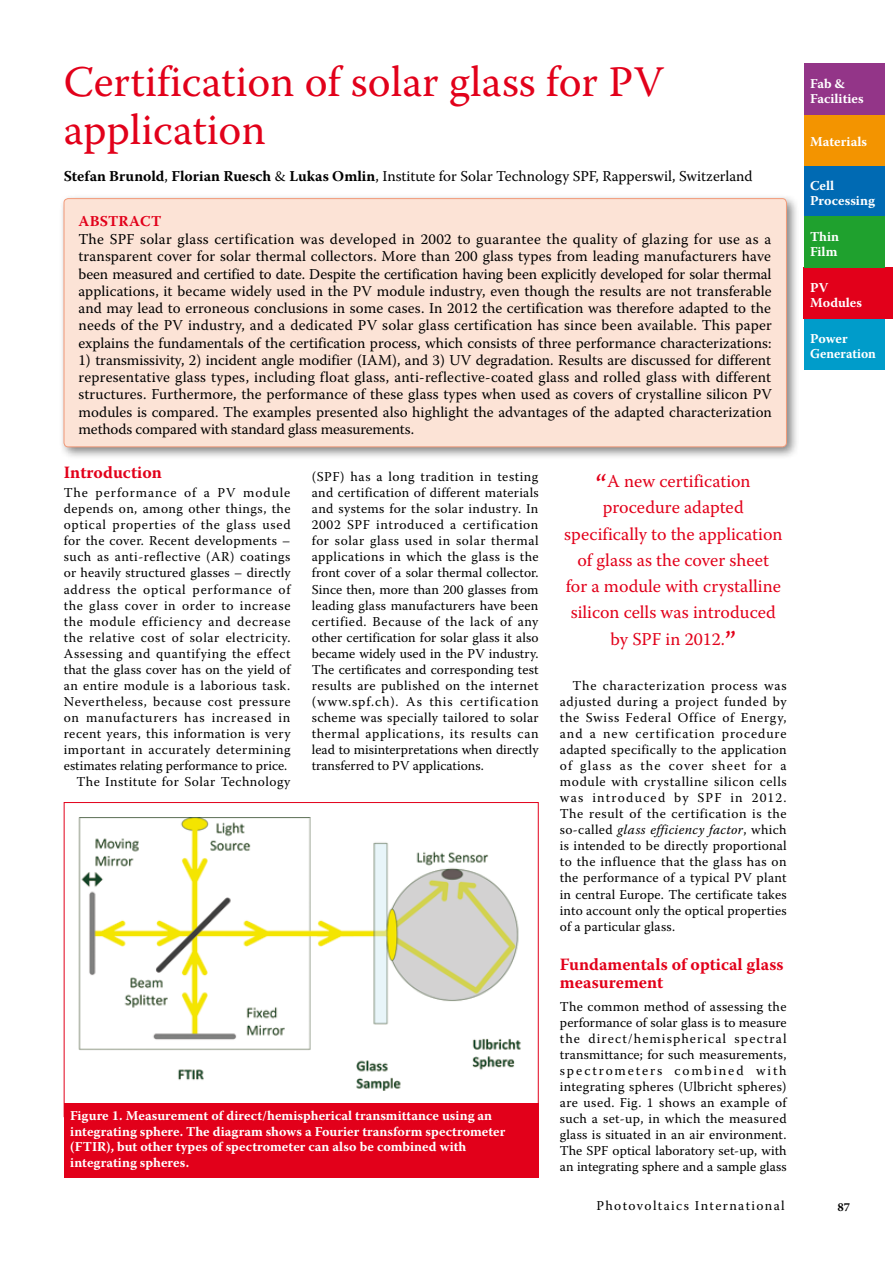
<style>
.page{position:relative;width:893px;height:1263px;background:#fff}
.page>*{position:absolute;margin:0;border:0;box-sizing:border-box;transform-origin:0 0}
.t1{font:43.5px/48px "Warnock Pro";color:#e2001a}
.t2{font:18px/26.2px "Warnock Pro";color:#e2001a;text-align:center}
.t3{font:700 17.25px/18px "Warnock Pro";color:#e2001a}
.t4{font:15px/17.2px "Warnock Pro";color:#000;text-align:justify}
.t5{font:700 15px "Warnock Pro";color:#e2001a}
.t6{font:13.5px/16px "Warnock Pro";letter-spacing:.035em;color:#000;text-align:justify}
.t7{font:700 13.5px/15px "Warnock Pro";color:#fff}
.t8{font:13.5px "Warnock Pro";letter-spacing:.1em;color:#000}
.t9{font:700 12px "Warnock Pro";color:#000}
.s1{font-weight:700}
.s2{font-size:30px}
.s3{font-style:italic}
</style>
<div class="page">
<div style="left:804px;top:319px;width:80px;height:51px;background:#009cca"></div>
<div style="left:804px;top:166px;width:80px;height:51px;background:#006ab3"></div>
<div style="left:804px;top:268px;width:89px;height:51px;background:#e2001a"></div>
<div style="left:804px;top:115px;width:80px;height:51px;background:#f39400"></div>
<div style="left:804px;top:217px;width:80px;height:51px;background:#1fa12e"></div>
<div style="left:804px;top:64px;width:80px;height:51px;background:#933588"></div>
<div style="left:59px;top:193px;width:740px;height:267px;background:#000;opacity:.5"></div>
<div style="left:64px;top:199px;width:722px;height:248px;background:#fce3d6;border-radius:4px"></div>
<div style="left:64px;top:198px;width:723px;height:249px;border:1px solid #f29a79;border-radius:4px"></div>
<img style="left:78px;top:818px;width:443px;height:273px">
<div style="left:64px;top:1103px;width:475px;height:75px;background:#e2001a"></div>
<h1 class="t1" style="left:64px;top:57px;width:602px">Certification of solar glass for PV application</h1>
<p class="t4" style="left:64px;top:167px;width:690px"><span class="s1">Stefan Brunold</span>, <span class="s1">Florian Ruesch</span> &amp; <span class="s1">Lukas Omlin</span>, Institute for Solar Technology SPF, Rapperswil, Switzerland</p>
<p class="t5" style="left:79px;top:212px;width:23px">Abstract</p>
<p class="t4" style="left:78px;top:230px;width:695px">The SPF solar glass certification was developed in 2002 to guarantee the quality of glazing for use as a transparent cover for solar thermal collectors. More than 200 glass types from leading manufacturers have been measured and certified to date. Despite the certification having been explicitly developed for solar thermal applications, it became widely used in the PV module industry, even though the results are not transferable and may lead to erroneous conclusions in some cases. In 2012 the certification was therefore adapted to the needs of the PV industry, and a dedicated PV solar glass certification has since been available. This paper explains the fundamentals of the certification process, which consists of three performance characterizations:</p>
<p class="t4" style="left:78px;top:351px;width:695px">1) transmissivity, 2) incident angle modifier (IAM), and 3) UV degradation. Results are discussed for different representative glass types, including float glass, anti-reflective-coated glass and rolled glass with different structures. Furthermore, the performance of these glass types when used as covers of crystalline silicon PV modules is compared. The examples presented also highlight the advantages of the adapted characterization methods compared with standard glass measurements.</p>
<p class="t3" style="left:64px;top:463px;width:100px">Introduction</p>
<p class="t6" style="left:64px;top:484px;width:228px;text-align:right">The performance of a PV module depends on, among other things, the optical properties of the glass used for the cover. Recent developments – such as anti-reflective (AR) coatings or heavily structured glasses – directly address the optical performance of the glass cover in order to increase the module efficiency and decrease the relative cost of solar electricity.<br>Assessing and quantifying the effect that the glass cover has on the yield of an entire module is a laborious task.<br>Nevertheless, because cost pressure on manufacturers has increased in recent years, this information is very important in accurately determining estimates relating performance to price.<br>The Institute for Solar Technology</p>
<p class="t6" style="left:312px;top:468px;width:228px">(SPF) has a long tradition in testing and certification of different materials and systems for the solar industry. In 2002 SPF introduced a certification for solar glass used in solar thermal applications in which the glass is the front cover of a solar thermal collector.<br>Since then, more than 200 glasses from leading glass manufacturers have been certified. Because of the lack of any other certification for solar glass it also became widely used in the PV industry.<br>The certificates and corresponding test results are published on the internet (www.spf.ch). As this certification scheme was specially tailored to solar thermal applications, its results can lead to misinterpretations when directly transferred to PV applications.</p>
<h2 class="t2" style="left:564px;top:468px;width:220px"><span class="s2">“</span>A new certification procedure adapted specifically to the application of glass as the cover sheet<br>for a module with crystalline silicon cells was introduced by SPF in 2012.<span class="s2">”</span></h2>
<p class="t6" style="left:560px;top:677px;width:228px;text-indent:13px">The characterization process was adjusted during a project funded by the Swiss Federal Office of Energy, and a new certification procedure adapted specifically to the application of glass as the cover sheet for a module with crystalline silicon cells was introduced by SPF in 2012.<br>The result of the certification is the so-called <span class="s3">glass efficiency factor</span>, which is intended to be directly proportional to the influence that the glass has on the performance of a typical PV plant in central Europe. The certificate takes into account only the optical properties of a particular glass.</p>
<p class="t3" style="left:560px;top:955px;width:225px">Fundamentals of optical glass measurement</p>
<p class="t6" style="left:560px;top:998px;width:228px">The common method of assessing the performance of solar glass is to measure the direct/hemispherical spectral transmittance; for such measurements, spectrometers combined with integrating spheres (Ulbricht spheres) are used. Fig. 1 shows an example of such a set-up, in which the measured glass is situated in an air environment.<br>The SPF optical laboratory set-up, with an integrating sphere and a sample glass</p>
<p class="t7" style="left:70px;top:1107px;width:437px;line-height:15.8px">Figure 1. Measurement of direct/hemispherical transmittance using an integrating sphere. The diagram shows a Fourier transform spectrometer (FTIR), but other types of spectrometer can also be combined with integrating spheres.</p>
<p class="t7" style="left:810px;top:75px;width:55px">Fab &amp;<br>Facilities</p>
<p class="t7" style="left:810px;top:134px;width:59px">Materials</p>
<p class="t7" style="left:810px;top:178px;width:66px">Cell<br>Processing</p>
<p class="t7" style="left:810px;top:229px;width:31px">Thin<br>Film</p>
<p class="t7" style="left:810px;top:280px;width:54px">PV<br>Modules</p>
<p class="t7" style="left:810px;top:331px;width:67px">Power<br>Generation</p>
<p class="t8" style="left:597px;top:1198px;width:190px">Photovoltaics International</p>
<p class="t9" style="left:837px;top:1200px;width:14px">87</p>
</div>
